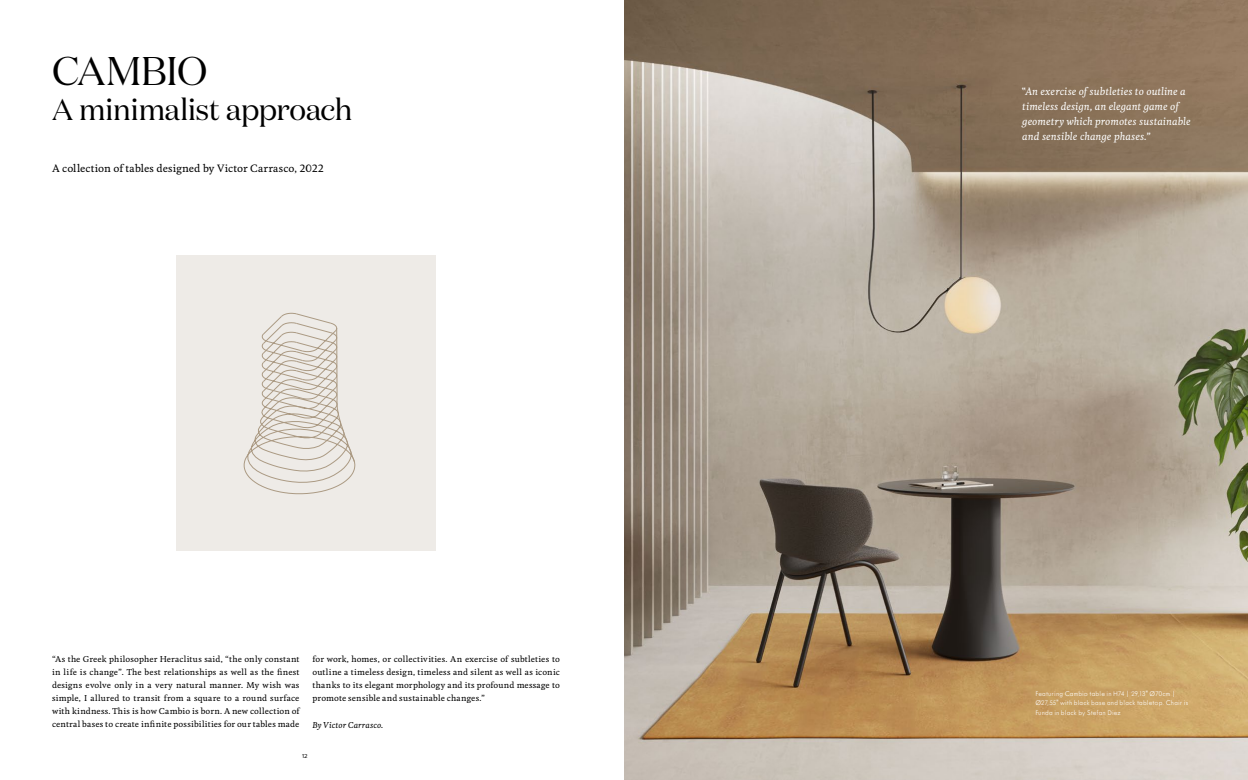
<style>
.page{position:relative;width:1248px;height:780px;background:#fff}
.page>*{position:absolute;margin:0;border:0;box-sizing:border-box;transform-origin:0 0}
.t1{font:40px "Domaine Display";letter-spacing:-.02em;color:#000}
.t2{font:30px "Domaine Display";letter-spacing:-.01em;color:#000}
.t3{font:italic 500 10px/15px "Feijoa";letter-spacing:.01em;color:#fff}
.t4{font:500 10px "Feijoa";letter-spacing:.01em;color:#000}
.t5{font:500 8px/13px "Feijoa";letter-spacing:.02em;color:#000;text-align:justify}
.t6{font:italic 500 8px "Feijoa";letter-spacing:.02em;color:#000}
.t7{font:300 7.5px/9.8px "Tw Cen MT Pro";letter-spacing:.025em;color:#fff}
.t8{font:6px "Proxima Nova";color:#000}
</style>
<div class="page">
<div style="left:176px;top:255px;width:259px;height:296px;background:#eeebe7"></div>
<svg style="left:243px;top:313px;width:112px;height:182px"></svg>
<img style="left:624px;top:0;width:623px;height:780px">
<h1 class="t1" style="left:52px;top:47px;width:157px">CAMBIO</h1>
<h2 class="t2" style="left:52px;top:91px;width:302px">A minimalist approach</h2>
<p class="t4" style="left:52px;top:162px;width:273px">A collection of tables designed by Victor Carrasco, 2022</p>
<p class="t5" style="left:52px;top:653px;width:249px">“As the Greek philosopher Heraclitus said, “the only constant in life is change”. The best relationships as well as the finest designs evolve only in a very natural manner. My wish was simple, I allured to transit from a square to a round surface with kindness. This is how Cambio is born. A new collection of central bases to create infinite possibilities for our tables made</p>
<p class="t5" style="left:312px;top:653px;width:249px">for work, homes, or collectivities. An exercise of subtleties to outline a timeless design, timeless and silent as well as iconic thanks to its elegant morphology and its profound message to promote sensible and sustainable changes.”</p>
<p class="t6" style="left:312px;top:720px;width:72px">By Victor Carrasco.</p>
<p class="t8" style="left:302px;top:752px;width:7px">12</p>
<p class="t3" style="left:1022px;top:84px;width:170px">“An exercise of subtleties to outline a timeless design, an elegant game of geometry which promotes sustainable and sensible change phases.”</p>
<p class="t7" style="left:1035px;top:688px;width:154px">Featuring Cambio table in H74 | 29,13" Ø70cm |<br>Ø27,55" with black base and black tabletop. Chair is<br>Funda in black by Stefan Diez</p>
</div>
